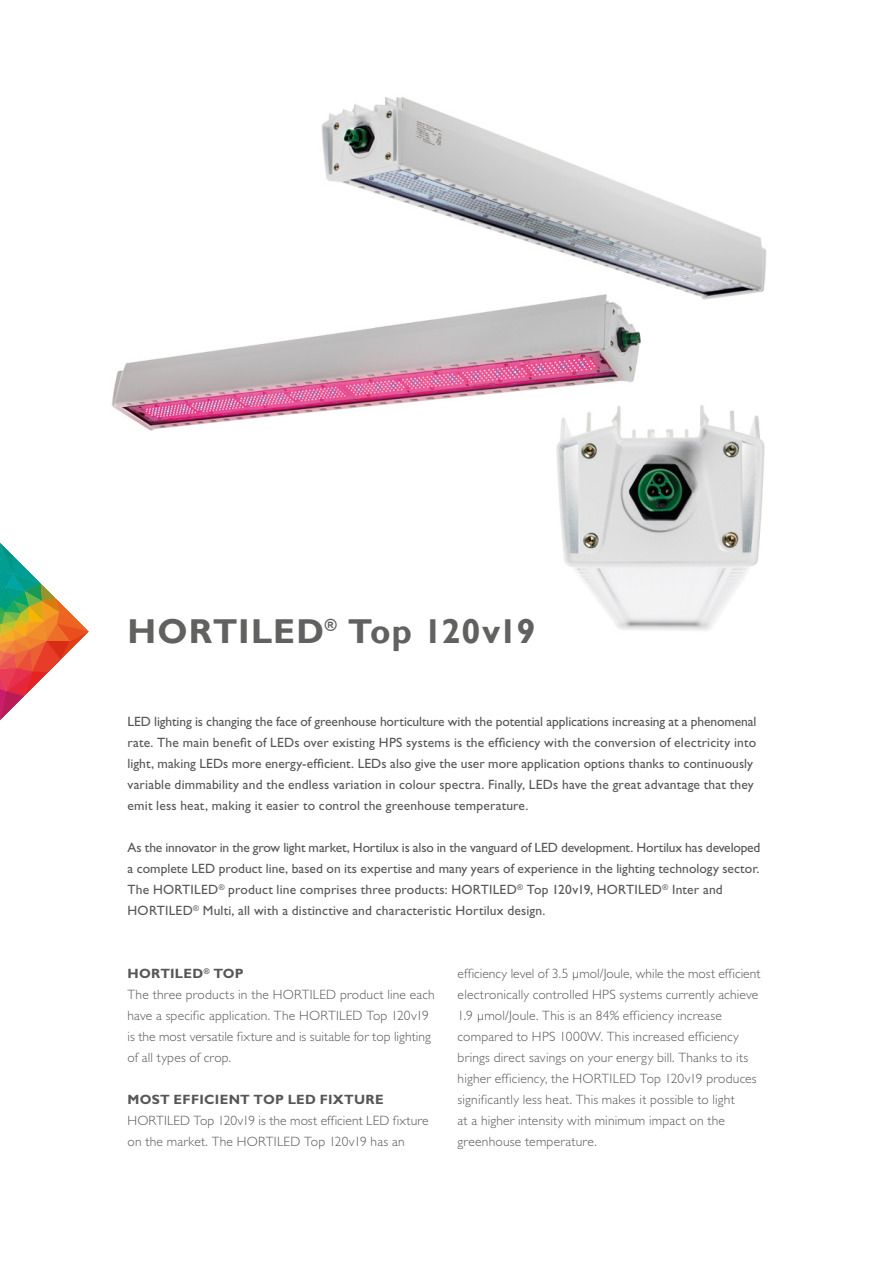
<style>
.page{position:relative;width:893px;height:1263px;background:#fff}
.page>*{position:absolute;margin:0;border:0;box-sizing:border-box;transform-origin:0 0}
.t1{font:700 34.5px "Gill Sans";letter-spacing:.03em;color:#616160}
.t2{font:13.5px/21px "Gill Sans Std";letter-spacing:.005em;color:#575756}
.t3{font:300 13.5px/21px "Gill Sans Std";letter-spacing:.015em;color:#575756}
.t4{font:700 13.5px "Gill Sans Std";letter-spacing:.02em;color:#575756}
.s1{font-weight:700}
</style>
<div class="page">
<svg style="left:0;top:543px;width:89px;height:177px"></svg>
<img style="left:558px;top:405px;width:207px;height:226px">
<img style="left:321px;top:97px;width:445px;height:203px">
<img style="left:111px;top:206px;width:556px;height:274px">
<h1 class="t1" style="left:128px;top:611px;width:409px">HORTILED<sup>®</sup> Top 120v19</h1>
<p class="t2" style="left:128px;top:711px;width:630px">LED lighting is changing the face of greenhouse horticulture with the potential applications increasing at a phenomenal rate. The main benefit of LEDs over existing HPS systems is the efficiency with the conversion of electricity into light, making LEDs more energy-efficient. LEDs also give the user more application options thanks to continuously variable dimmability and the endless variation in colour spectra. Finally, LEDs have the great advantage that they emit less heat, making it easier to control the greenhouse temperature.</p>
<p class="t2" style="left:128px;top:837px;width:634px">As the innovator in the grow light market, Hortilux is also in the vanguard of LED development. Hortilux has developed a complete LED product line, based on its expertise and many years of experience in the lighting technology sector.<br>The HORTILED<sup>®</sup> product line comprises three products: HORTILED<sup>®</sup> Top 120v19, HORTILED<sup>®</sup> Inter and HORTILED<sup>®</sup> Multi, all with a distinctive and characteristic Hortilux design.</p>
<p class="t3" style="left:128px;top:963px;width:309px"><span class="s1">HORTILED</span><sup>®</sup> <span class="s1">TOP<br></span>The three products in the HORTILED product line each have a specific application. The HORTILED Top 120v19 is the most versatile fixture and is suitable for top lighting of all types of crop.</p>
<p class="t4" style="left:128px;top:1091px;width:258px">MOST EFFICIENT TOP LED FIXTURE</p>
<p class="t3" style="left:128px;top:1110px;width:303px">HORTILED Top 120v19 is the most efficient LED fixture on the market. The HORTILED Top 120v19 has an</p>
<p class="t3" style="left:458px;top:963px;width:304px">efficiency level of 3.5 μmol/Joule, while the most efficient electronically controlled HPS systems currently achieve 1.9 μmol/Joule. This is an 84% efficiency increase compared to HPS 1000W. This increased efficiency brings direct savings on your energy bill. Thanks to its higher efficiency, the HORTILED Top 120v19 produces significantly less heat. This makes it possible to light<br>at a higher intensity with minimum impact on the greenhouse temperature.</p>
</div>
